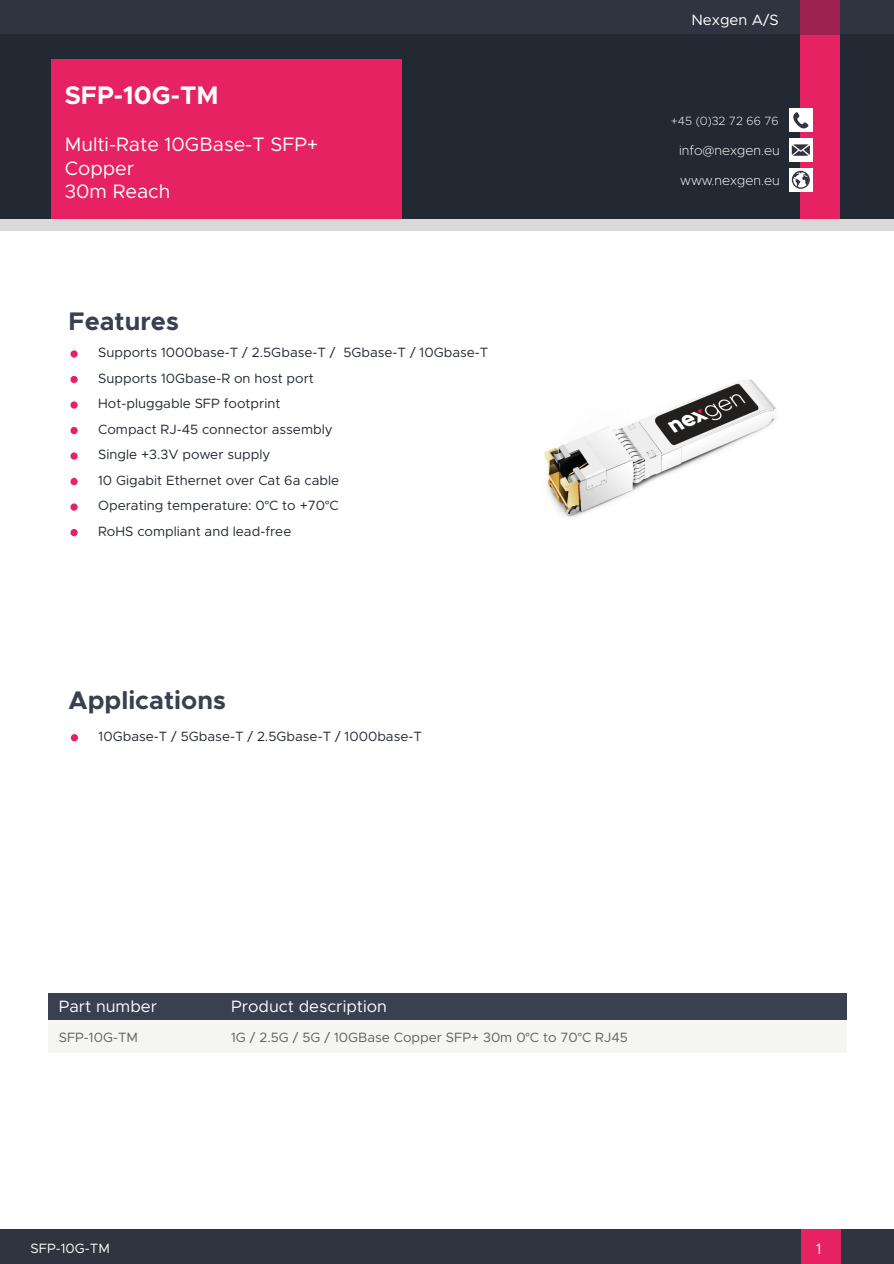
<style>
.page{position:relative;width:894px;height:1264px;background:#fff}
.page>*{position:absolute;margin:0;border:0;box-sizing:border-box;transform-origin:0 0}
.t1{font:700 25.5px "Metropolis";color:#3a4050}
.t2{font:700 25.5px "Metropolis";color:#fff}
.t3{font:19.5px/23.4px "Metropolis";color:#fff}
.t4{font:16.5px "Metropolis";color:#fff}
.t5{font:15px "Metropolis";color:#fff}
.t6{font:13.5px/25.5px "Metropolis";color:#232932}
.t7{font:13.5px "Metropolis";color:#606060}
.t8{font:200 13.5px "Metropolis";color:#fff}
.t9{font:13.5px "Metropolis";color:#fff}
.t10{font:200 12px "Metropolis";color:#fff}
.s1{font-family:"Myriad Pro"}
</style>
<div class="page">
<img style="left:544px;top:379px;width:232px;height:139px">
<div style="left:48px;top:1008px;width:798px;height:44px;background:#f5f5f2"></div>
<div style="left:48px;top:993px;width:798px;height:26px;background:#3a4050"></div>
<div style="left:0;top:0;width:893px;height:35px;background:#303440"></div>
<div style="left:0;top:35px;width:893px;height:185px;background:#232932"></div>
<div style="left:51px;top:59px;width:350px;height:160px;background:#e62262"></div>
<div style="left:800px;top:0;width:39px;height:219px;background:#e62262"></div>
<div style="left:800px;top:0;width:39px;height:34px;background:#9e224f"></div>
<div style="left:788px;top:138px;width:24px;height:24px;background:#fff"></div>
<svg style="left:791px;top:144px;width:18px;height:12px"></svg>
<div style="left:788px;top:168px;width:24px;height:23px;background:#fff"></div>
<svg style="left:791px;top:171px;width:18px;height:18px"></svg>
<div style="left:788px;top:109px;width:24px;height:23px;background:#fff"></div>
<svg style="left:793px;top:112px;width:15px;height:17px"></svg>
<div style="left:0;top:219px;width:893px;height:11px;background:#d9d9d9"></div>
<div style="left:70px;top:350px;width:8px;height:7px;background:#e62262;border-radius:50%"></div>
<div style="left:70px;top:376px;width:8px;height:7px;background:#e62262;border-radius:50%"></div>
<div style="left:70px;top:529px;width:8px;height:7px;background:#e62262;border-radius:50%"></div>
<div style="left:70px;top:503px;width:8px;height:7px;background:#e62262;border-radius:50%"></div>
<div style="left:70px;top:478px;width:8px;height:7px;background:#e62262;border-radius:50%"></div>
<div style="left:70px;top:452px;width:8px;height:7px;background:#e62262;border-radius:50%"></div>
<div style="left:70px;top:427px;width:8px;height:7px;background:#e62262;border-radius:50%"></div>
<div style="left:70px;top:401px;width:8px;height:7px;background:#e62262;border-radius:50%"></div>
<div style="left:71px;top:734px;width:7px;height:7px;background:#e62262;border-radius:50%"></div>
<div style="left:0;top:1228px;width:893px;height:35px;background:#303440"></div>
<div style="left:800px;top:1228px;width:40px;height:35px;background:#e62262"></div>
<h1 class="t2" style="left:65px;top:79px;width:155px">SFP-10G-TM</h1>
<h2 class="t3" style="left:65px;top:133px;width:255px">Multi-Rate 10GBase-T SFP+<br>Copper<br>30m Reach</h2>
<h1 class="t1" style="left:68px;top:305px;width:112px">Features</h1>
<p class="t6" style="left:98px;top:340px;width:391px">Supports 1000base-T / 2.5Gbase-T / 5Gbase-T / 10Gbase-T Supports 10Gbase-R on host port<br>Hot-pluggable SFP footprint<br>Compact RJ-45 connector assembly<br>Single +3.3V power supply<br>10 Gigabit Ethernet over Cat 6a cable<br>Operating temperature: 0<span class="s1">°</span>C to +70<span class="s1">°</span>C<br>RoHS compliant and lead-free</p>
<h1 class="t1" style="left:68px;top:684px;width:159px">Applications</h1>
<p class="t6" style="left:99px;top:723px;width:325px">10Gbase-T / 5Gbase-T / 2.5Gbase-T / 1000base-T</p>
<p class="t5" style="left:691px;top:11px;width:89px">Nexgen A/S</p>
<p class="t10" style="left:670px;top:114px;width:109px">+45 (0)32 72 66 76</p>
<p class="t8" style="left:678px;top:142px;width:102px">info@nexgen.eu</p>
<p class="t8" style="left:680px;top:172px;width:101px">www.nexgen.eu</p>
<p class="t4" style="left:59px;top:996px;width:100px">Part number</p>
<p class="t4" style="left:231px;top:996px;width:157px">Product description</p>
<p class="t7" style="left:59px;top:1029px;width:81px">SFP-10G-TM</p>
<p class="t7" style="left:231px;top:1029px;width:398px">1G / 2.5G / 5G / 10GBase Copper SFP+ 30m 0<span class="s1">°</span>C to 70<span class="s1">°</span>C RJ45</p>
<p class="t9" style="left:31px;top:1239px;width:81px">SFP-10G-TM</p>
<p class="t5" style="left:815px;top:1239px;width:7px">1</p>
</div>
